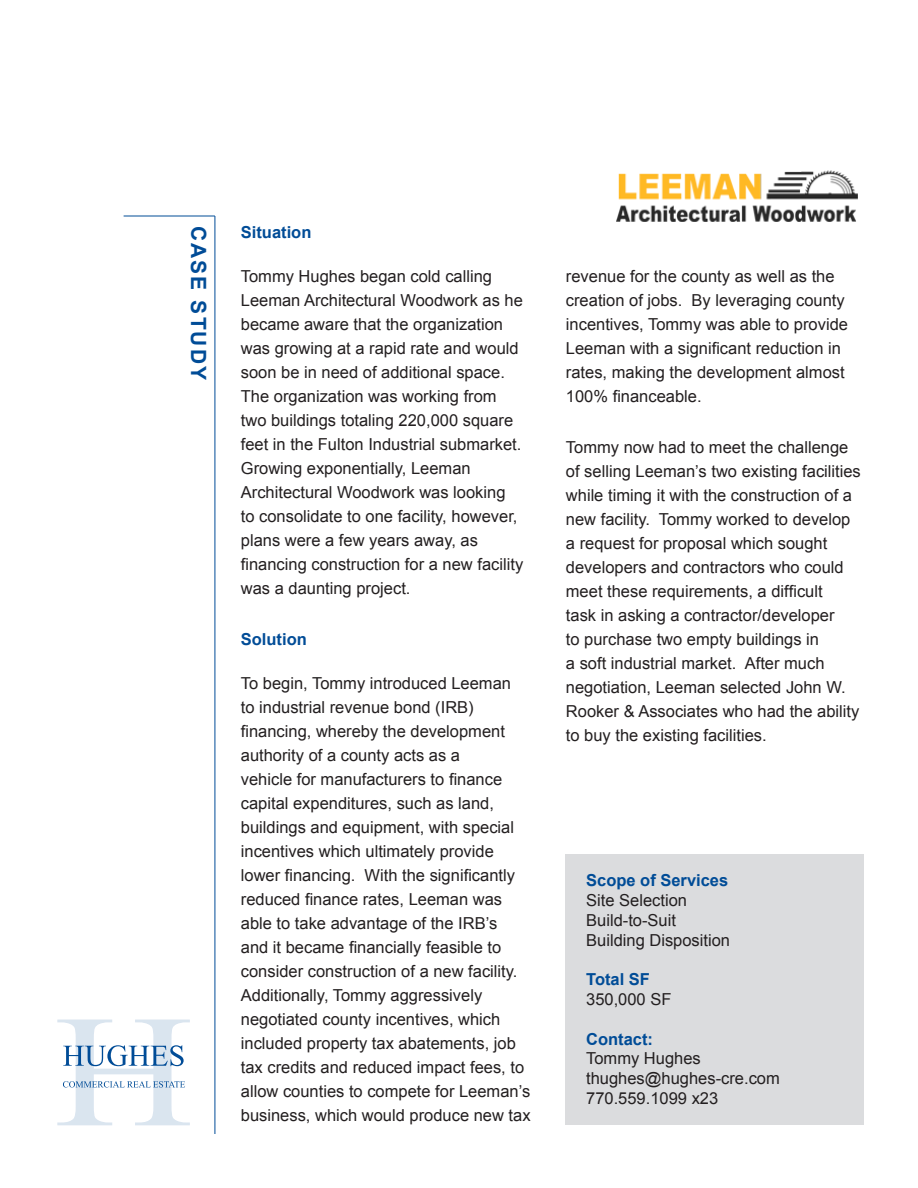
<style>
.page{position:relative;width:918px;height:1188px;background:#fff}
.page>*{position:absolute;margin:0;border:0;box-sizing:border-box;transform-origin:0 0}
.Case_Study{font:700 21px "Arial";letter-spacing:.1em;color:#004c97}
.Box_Text{font:16.5px/24px "Arial";color:#231f20}
.Box_Title{font:700 16.5px "Arial";color:#004c97}
.Subhead{font:700 16.5px "Arial";color:#004c97}
</style>
<div class="page">
<img style="left:616px;top:170px;width:242px;height:52px">
<div style="left:566px;top:854px;width:298px;height:270px;background:#dbdcde"></div>
<svg style="left:57px;top:1020px;width:133px;height:105px"></svg>
<hr style="left:215px;top:216px;width:1px;height:918px;background:#004c97">
<hr style="left:124px;top:216px;width:91px;height:1px;background:#004c97">
<p class="Case_Study" style="left:213px;top:226px;width:156px;rotate:90deg">CASE STUDY</p>
<p class="Subhead" style="left:241px;top:221px;width:72px">Situation</p>
<p class="Box_Text" style="left:241px;top:264px;width:284px">Tommy Hughes began cold calling Leeman Architectural Woodwork as he became aware that the organization was growing at a rapid rate and would soon be in need of additional space.<br>The organization was working from two buildings totaling 220,000 square feet in the Fulton Industrial submarket.<br>Growing exponentially, Leeman Architectural Woodwork was looking to consolidate to one facility, however, plans were a few years away, as financing construction for a new facility was a daunting project.</p>
<p class="Subhead" style="left:241px;top:628px;width:67px">Solution</p>
<p class="Box_Text" style="left:241px;top:672px;width:291px">To begin, Tommy introduced Leeman<br>to industrial revenue bond (IRB) financing, whereby the development authority of a county acts as a<br>vehicle for manufacturers to finance capital expenditures, such as land, buildings and equipment, with special incentives which ultimately provide lower financing. With the significantly reduced finance rates, Leeman was able to take advantage of the IRB’s<br>and it became financially feasible to consider construction of a new facility.<br>Additionally, Tommy aggressively negotiated county incentives, which included property tax abatements, job tax credits and reduced impact fees, to allow counties to compete for Leeman’s business, which would produce new tax</p>
<p class="Box_Text" style="left:566px;top:264px;width:284px">revenue for the county as well as the creation of jobs. By leveraging county incentives, Tommy was able to provide Leeman with a significant reduction in rates, making the development almost 100% financeable.</p>
<p class="Box_Text" style="left:566px;top:435px;width:296px">Tommy now had to meet the challenge of selling Leeman’s two existing facilities while timing it with the construction of a new facility. Tommy worked to develop a request for proposal which sought developers and contractors who could meet these requirements, a difficult<br>task in asking a contractor/developer<br>to purchase two empty buildings in<br>a soft industrial market. After much negotiation, Leeman selected John W.<br>Rooker &amp; Associates who had the ability to buy the existing facilities.</p>
<p class="Box_Title" style="left:586px;top:869px;width:144px">Scope of Services</p>
<p class="Box_Text" style="left:586px;top:888px;width:102px">Site Selection</p>
<p class="Box_Text" style="left:586px;top:908px;width:91px">Build-to-Suit</p>
<p class="Box_Text" style="left:586px;top:928px;width:145px">Building Disposition</p>
<p class="Box_Title" style="left:586px;top:968px;width:65px">Total SF</p>
<p class="Box_Text" style="left:586px;top:987px;width:87px">350,000 SF</p>
<p class="Box_Title" style="left:586px;top:1028px;width:68px">Contact:</p>
<p class="Box_Text" style="left:586px;top:1047px;width:116px">Tommy Hughes</p>
<p class="Box_Text" style="left:586px;top:1067px;width:195px">thughes@hughes-cre.com</p>
<p class="Box_Text" style="left:586px;top:1086px;width:134px">770.559.1099 x23</p>
</div>
